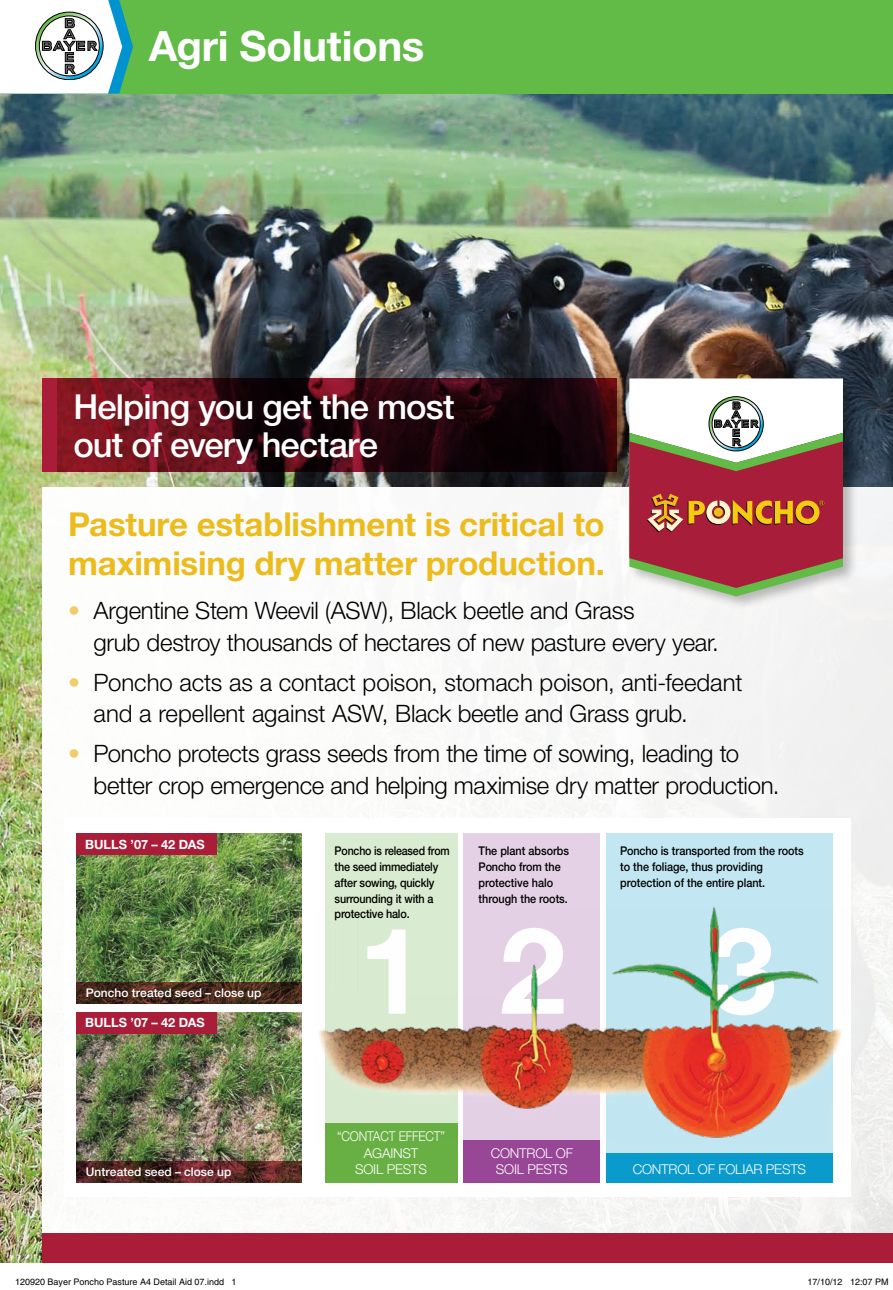
<style>
.page{position:relative;width:893px;height:1290px;background:#fff}
.page>*{position:absolute;margin:0;border:0;box-sizing:border-box;transform-origin:0 0}
.t1{font:700 120.3px "Helvetica Neue";color:#fff}
.t2{font:700 42px "Helvetica Neue";color:#fff}
.t3{font:500 34.5px/37.5px "Helvetica Neue";letter-spacing:-.025em;color:#fff}
.t4{font:700 33px/39px "Helvetica Neue";letter-spacing:-.005em;color:#ecbc1e}
.t5{font:300 24px/31.5px "Helvetica Neue";letter-spacing:-.01em;color:#000}
.t6{font:300 13.5px/16.2px "Helvetica Neue";letter-spacing:-.015em;color:#fff;text-align:center}
.t7{font:300 13.5px/16.2px "Helvetica Neue";letter-spacing:-.015em;color:#fff;text-align:center;scale:.9 1}
.t8{font:700 12.75px "Helvetica Neue";letter-spacing:.005em;color:#fff}
.t9{font:500 12px/15.8px "Helvetica Neue";color:#000;scale:.9 1}
.t10{font:500 12px/15.8px "Helvetica Neue";color:#000;scale:.88 1}
.t11{font:500 12px "Helvetica Neue";letter-spacing:.005em;color:#fff}
.t12{font:9px "Helvetica";color:#000}
.s1{color:#f1cd69}
</style>
<div class="page">
<img style="left:0;top:94px;width:893px;height:1169px">
<div style="left:43px;top:487px;width:850px;height:746px;background:#fff"></div>
<svg style="left:57px;top:378px;width:560px;height:94px"></svg>
<div style="left:43px;top:378px;width:14px;height:94px;background:#a91d39"></div>
<div style="left:0;top:0;width:893px;height:94px;background:#62bb46"></div>
<svg style="left:0;top:0;width:133px;height:94px"></svg>
<div style="left:43px;top:1233px;width:850px;height:30px;background:#a91d39"></div>
<div style="left:606px;top:833px;width:226px;height:346px;background:#c2e6f2"></div>
<div style="left:463px;top:833px;width:137px;height:346px;background:#e5d1e5"></div>
<div style="left:325px;top:833px;width:132px;height:346px;background:#d9ebd0"></div>
<div style="left:463px;top:1140px;width:137px;height:43px;background:#984696"></div>
<div style="left:606px;top:1153px;width:226px;height:30px;background:#0a9bcc"></div>
<div style="left:325px;top:1123px;width:132px;height:60px;background:#69b044"></div>
<img style="left:319px;top:907px;width:523px;height:237px">
<img style="left:77px;top:833px;width:225px;height:149px">
<svg style="left:77px;top:982px;width:225px;height:21px"></svg>
<div style="left:77px;top:833px;width:140px;height:22px;background:#a91d39"></div>
<img style="left:77px;top:1012px;width:225px;height:149px">
<svg style="left:77px;top:1161px;width:225px;height:21px"></svg>
<div style="left:77px;top:1012px;width:140px;height:21px;background:#a91d39"></div>
<div style="left:627px;top:375px;width:231px;height:235px;background:#000;opacity:.26"></div>
<svg style="left:629px;top:378px;width:214px;height:218px"></svg>
<h2 class="t2" style="left:149px;top:20px;width:277px">Agri Solutions</h2>
<h3 class="t3" style="left:73px;top:388px;width:383px">Helping you get the most out of every hectare</h3>
<h3 class="t4" style="left:68px;top:504px;width:538px">Pasture establishment is critical to maximising dry matter production.</h3>
<p class="t5" style="left:94px;top:594px;width:627px;text-indent:-26px"><span class="s1">•</span> Argentine Stem Weevil (ASW), Black beetle and Grass<br>grub destroy thousands of hectares of new pasture every year.</p>
<p class="t5" style="left:94px;top:666px;width:650px;text-indent:-26px"><span class="s1">•</span> Poncho acts as a contact poison, stomach poison, anti-feedant and a repellent against ASW, Black beetle and Grass grub.</p>
<p class="t5" style="left:94px;top:737px;width:687px;text-indent:-26px"><span class="s1">•</span> Poncho protects grass seeds from the time of sowing, leading to better crop emergence and helping maximise dry matter production.</p>
<p class="t8" style="left:85px;top:836px;width:121px">Bulls ’07 – 42 DAS</p>
<p class="t11" style="left:86px;top:986px;width:177px">Poncho treated seed – close up</p>
<p class="t8" style="left:85px;top:1015px;width:121px">Bulls ’07 – 42 DAS</p>
<p class="t11" style="left:86px;top:1164px;width:147px">Untreated seed – close up</p>
<p class="t9" style="left:479px;top:843px;width:102px">The plant absorbs<br>Poncho from the protective halo through the roots.</p>
<p class="t10" style="left:335px;top:843px;width:132px">Poncho is released from the seed immediately after sowing, quickly surrounding it with a protective halo.</p>
<p class="t9" style="left:620px;top:843px;width:206px">Poncho is transported from the roots to the foliage, thus providing protection of the entire plant.</p>
<h1 class="t1" style="left:358px;top:896px;width:419px">12 3</h1>
<p class="t7" style="left:337px;top:1128px;width:121px">“CONTACT EFFECT”<br>AGAINST<br>SOIL PESTS</p>
<p class="t6" style="left:491px;top:1144px;width:84px">CONTROL OF<br>SOIL PESTS</p>
<p class="t6" style="left:633px;top:1161px;width:175px">CONTROL OF FOLIAR PESTS</p>
<p class="t12" style="left:15px;top:1277px;width:223px">120920 Bayer Poncho Pasture A4 Detail Aid 07.indd 1</p>
<p class="t12" style="left:807px;top:1277px;width:83px">17/10/12 12:07 PM</p>
</div>
